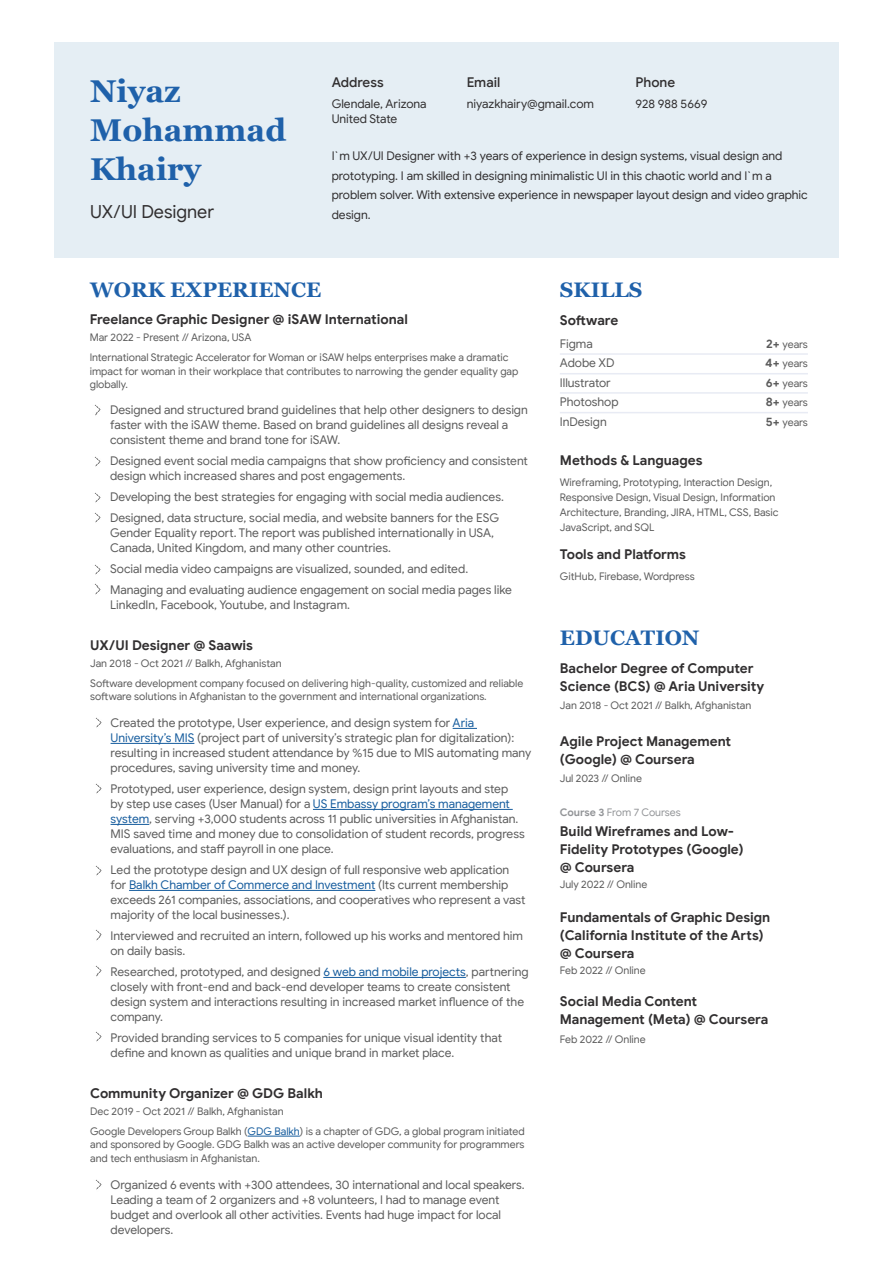
<style>
.page{position:relative;width:893px;height:1263px;background:#fff}
.page>*{position:absolute;margin:0;border:0;box-sizing:border-box;transform-origin:0 0}
.t1{font:700 31.5px "Georgia";color:#1f61aa}
.t2{font:700 21px "Georgia";color:#1f61aa}
.t3{font:18px "Google Sans";color:#312f30}
.t4{font:700 13.5px/18px "Google Sans";color:#312f30}
.t5{font:500 13.5px "Google Sans";color:#312f30}
.t6{font:12px/15px "Google Sans";color:#5c5c5c}
.t7{font:12px/19.5px "Google Sans";color:#312f30}
.t8{font:700 12px "Google Sans";color:#5c5c5c}
.t9{font:10.5px/13.5px "Google Sans";color:#5c5c5c}
.t10{font:10.5px "Google Sans";letter-spacing:-.01em;color:#939598}
.s1{color:#175d9e}
.s2{font-weight:700}
</style>
<div class="page">
<div style="left:54px;top:42px;width:785px;height:215px;background:#e5eef4"></div>
<hr style="left:248px;top:1136px;width:52px;height:1px;background:#175d9e">
<svg style="left:453px;top:728px;width:24px;height:1px"></svg>
<hr style="left:111px;top:743px;width:83px;height:1px;background:#175d9e">
<hr style="left:313px;top:809px;width:200px;height:1px;background:#175d9e">
<hr style="left:111px;top:824px;width:38px;height:1px;background:#175d9e">
<hr style="left:129px;top:890px;width:246px;height:1px;background:#175d9e">
<hr style="left:323px;top:977px;width:143px;height:1px;background:#175d9e">
<svg style="left:95px;top:717px;width:7px;height:11px"></svg>
<svg style="left:95px;top:1179px;width:7px;height:11px"></svg>
<svg style="left:95px;top:783px;width:7px;height:11px"></svg>
<svg style="left:95px;top:865px;width:7px;height:11px"></svg>
<svg style="left:95px;top:929px;width:7px;height:12px"></svg>
<svg style="left:95px;top:965px;width:7px;height:12px"></svg>
<svg style="left:95px;top:1031px;width:7px;height:11px"></svg>
<svg style="left:94px;top:404px;width:7px;height:12px"></svg>
<svg style="left:94px;top:456px;width:7px;height:11px"></svg>
<svg style="left:94px;top:492px;width:7px;height:31px"></svg>
<svg style="left:94px;top:564px;width:7px;height:31px"></svg>
<hr style="left:560px;top:353px;width:248px;height:2px;background:#e8ebf4">
<hr style="left:560px;top:392px;width:248px;height:2px;background:#e8ebf4">
<hr style="left:560px;top:373px;width:248px;height:1px;background:#e8ebf4">
<hr style="left:560px;top:412px;width:248px;height:1px;background:#e8ebf4">
<p class="t1" style="left:90px;top:71px;width:92px">Niyaz</p>
<p class="t1" style="left:90px;top:110px;width:198px">Mohammad</p>
<p class="t1" style="left:90px;top:149px;width:113px">Khairy</p>
<p class="t3" style="left:90px;top:200px;width:126px">UX/UI Designer</p>
<p class="t5" style="left:467px;top:74px;width:35px">Email</p>
<p class="t7" style="left:467px;top:94px;width:129px">niyazkhairy@gmail.com</p>
<p class="t5" style="left:332px;top:74px;width:53px">Address</p>
<p class="t7" style="left:332px;top:96px;width:96px;line-height:15px">Glendale, Arizona<br>United State</p>
<p class="t7" style="left:332px;top:146px;width:478px">m` I UX/UI Designer with +3 years of experience in design systems, visual design and prototyping I. am skilled in designing minimalistic UI in this chaotic world and m` I a problem solver. With extensive experience in newspaper layout design and video graphic design.</p>
<p class="t5" style="left:635px;top:74px;width:41px">Phone</p>
<p class="t7" style="left:635px;top:94px;width:73px">928 988 5669</p>
<p class="t2" style="left:90px;top:276px;width:233px">WORK EXPERIENCE</p>
<p class="t2" style="left:560px;top:276px;width:84px">SKILLS</p>
<p class="t4" style="left:90px;top:311px;width:320px">Freelance Graphic Designer @ iSAW International</p>
<p class="t9" style="left:90px;top:331px;width:163px">Mar 2022 - Present // Arizona, USA</p>
<p class="t9" style="left:90px;top:351px;width:430px">International Strategic Accelerator for Woman or iSAW helps enterprises make a dramatic impact for woman in their workplace that contributes to narrowing the gender equality gap globally.</p>
<p class="t6" style="left:110px;top:403px;width:419px">Designed and structured brand guidelines that help other designers to design faster with the iSAW theme. Based on brand guidelines all designs reveal a consistent theme and brand tone for iSAW.</p>
<p class="t6" style="left:110px;top:454px;width:419px">Designed event social media campaigns that show proficiency and consistent design which increased shares and post engagements.</p>
<p class="t6" style="left:110px;top:490px;width:395px">Developing the best strategies for engaging with social media audiences.</p>
<p class="t6" style="left:110px;top:511px;width:391px">Designed, data structure, social media, and website banners for the ESG<br>Gender Equality report. The report was published internationally in USA,<br>Canada, United Kingdom, and many other countries.</p>
<p class="t6" style="left:110px;top:562px;width:360px">Social media video campaigns are visualized, sounded, and edited.</p>
<p class="t6" style="left:110px;top:583px;width:403px">Managing and evaluating audience engagement on social media pages like<br>LinkedIn, Facebook, Youtube, and Instagram.</p>
<p class="t4" style="left:90px;top:636px;width:164px">UX/UI Designer @ Saawis</p>
<p class="t9" style="left:90px;top:656px;width:193px">Jan 2018 - Oct 2021 // Balkh, Afghanistan</p>
<p class="t9" style="left:90px;top:676px;width:435px">Software development company focused on delivering high-quality, customized and reliable software solutions in Afghanistan to the government and international organizations.</p>
<p class="t6" style="left:111px;top:715px;width:422px">Created the prototype, User experience, and design system for <span class="s1">Aria<br>University s’ MIS</span> (project part of university s’ strategic plan for digitalization :( resulting in increased student attendance by %15 due to MIS automating many procedures, saving university time and money.</p>
<p class="t6" style="left:111px;top:781px;width:416px">Prototyped, user experience, design system, design print layouts and step<br>by step use cases (User Manual) for a <span class="s1">US Embassy program s’ management system</span>, serving +3,000 students across 11 public universities in Afghanistan.<br>MIS saved time and money due to consolidation of student records, progress evaluations, and staff payroll in one place.</p>
<p class="t6" style="left:111px;top:862px;width:416px">Led the prototype design and UX design of full responsive web application for <span class="s1">Balkh Chamber of Commerce and Investment</span> (Its current membership exceeds 261 companies, associations, and cooperatives who represent a vast majority of the local businesses .(.</p>
<p class="t6" style="left:111px;top:928px;width:414px">Interviewed and recruited an intern, followed up his works and mentored him on daily basis.</p>
<p class="t6" style="left:111px;top:964px;width:420px">Researched, prototyped, and designed <span class="s1">6 web and mobile projects</span>, partnering closely with front-end and back-end developer teams to create consistent design system and interactions resulting in increased market influence of the company.</p>
<p class="t6" style="left:111px;top:1030px;width:393px">Provided branding services to 5 companies for unique visual identity that define and known as qualities and unique brand in market place.</p>
<p class="t4" style="left:90px;top:1084px;width:234px">Community Organizer @ GDG Balkh</p>
<p class="t9" style="left:90px;top:1104px;width:195px">Dec 2019 - Oct 2021 // Balkh, Afghanistan</p>
<p class="t9" style="left:90px;top:1124px;width:436px;text-align:justify">Google Developers Group Balkh (<span class="s1">GDG Balkh</span>) is a chapter of GDG a, global program initiated and sponsored by Google. GDG Balkh was an active developer community for programmers and tech enthusiasm in Afghanistan.</p>
<p class="t6" style="left:111px;top:1177px;width:416px">Organized 6 events with +300 attendees, 30 international and local speakers.<br>Leading a team of 2 organizers and +8 volunteers I, had to manage event budget and overlook all other activities. Events had huge impact for local developers.</p>
<p class="t4" style="left:560px;top:312px;width:60px">Software</p>
<p class="t6" style="left:560px;top:336px;width:34px">Figma</p>
<p class="t6" style="left:560px;top:355px;width:56px">Adobe XD</p>
<p class="t6" style="left:560px;top:375px;width:52px">Illustrator</p>
<p class="t6" style="left:560px;top:394px;width:60px">Photoshop</p>
<p class="t6" style="left:560px;top:414px;width:48px">InDesign</p>
<p class="t4" style="left:560px;top:451px;width:144px">Methods &amp; Languages</p>
<p class="t8" style="left:766px;top:336px;width:15px">2+</p>
<p class="t9" style="left:782px;top:337px;width:27px">years</p>
<p class="t8" style="left:765px;top:355px;width:16px">4+</p>
<p class="t9" style="left:782px;top:357px;width:27px">years</p>
<p class="t8" style="left:766px;top:375px;width:15px">6+</p>
<p class="t9" style="left:782px;top:376px;width:27px">years</p>
<p class="t8" style="left:766px;top:394px;width:16px">8+</p>
<p class="t9" style="left:782px;top:396px;width:27px">years</p>
<p class="t8" style="left:766px;top:414px;width:16px">5+</p>
<p class="t9" style="left:782px;top:415px;width:27px">years</p>
<p class="t9" style="left:560px;top:475px;width:220px;line-height:15px">Wireframing, Prototyping, Interaction Design, Responsive Design, Visual Design, Information Architecture, Branding, JIRA, HTML, CSS, Basic JavaScript, and SQL</p>
<p class="t9" style="left:560px;top:569px;width:136px">GitHub, Firebase, Wordpress</p>
<p class="t4" style="left:560px;top:545px;width:128px">Tools and Platforms</p>
<p class="t2" style="left:560px;top:624px;width:141px">EDUCATION</p>
<p class="t4" style="left:560px;top:659px;width:206px">Bachelor Degree of Computer<br>Science (BCS) @ Aria University</p>
<p class="t9" style="left:560px;top:698px;width:193px">Jan 2018 - Oct 2021 // Balkh, Afghanistan</p>
<p class="t4" style="left:560px;top:732px;width:173px">Agile Project Management</p>
<p class="t4" style="left:560px;top:750px;width:136px">(Google) @ Coursera</p>
<p class="t9" style="left:560px;top:771px;width:84px">Jul 2023 // Online</p>
<p class="t10" style="left:560px;top:806px;width:122px"><span class="s2">Course 3</span> From 7 Courses</p>
<p class="t4" style="left:560px;top:822px;width:176px">Build Wireframes and Low-</p>
<p class="t4" style="left:560px;top:858px;width:76px">@ Coursera</p>
<p class="t4" style="left:560px;top:840px;width:185px">Fidelity Prototypes (Google(</p>
<p class="t9" style="left:560px;top:877px;width:89px">July 2022 // Online</p>
<p class="t4" style="left:560px;top:908px;width:212px">Fundamentals of Graphic Design</p>
<p class="t4" style="left:560px;top:926px;width:205px">(California Institute of the Arts( @ Coursera</p>
<p class="t4" style="left:560px;top:993px;width:210px">Social Media Content<br>Management (Meta) @ Coursera</p>
<p class="t9" style="left:560px;top:964px;width:87px">Feb 2022 // Online</p>
<p class="t9" style="left:560px;top:1032px;width:87px">Feb 2022 // Online</p>
</div>
